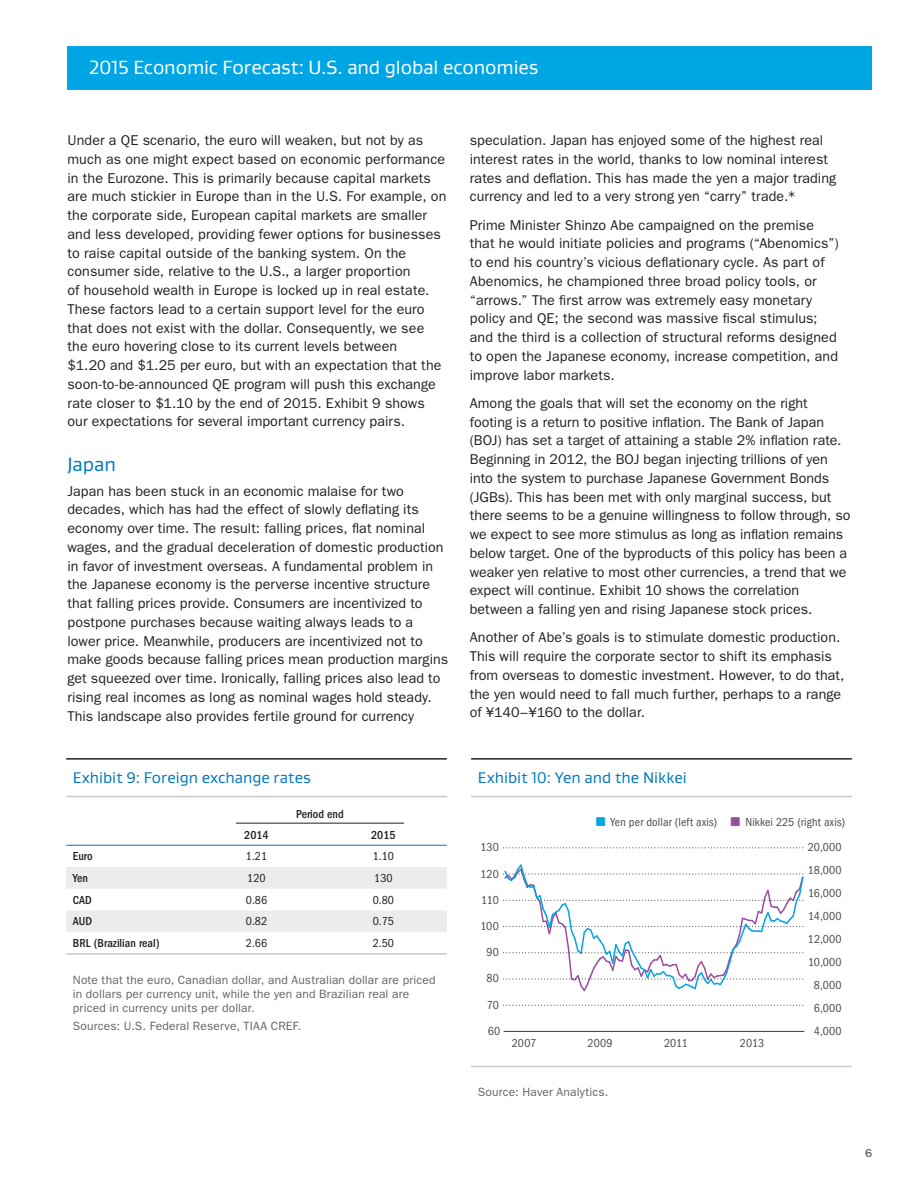
<style>
.page{position:relative;width:918px;height:1188px;background:#fff}
.page>*{position:absolute;margin:0;border:0;box-sizing:border-box;transform-origin:0 0}
.t1{font:19.5px "Gustan";letter-spacing:-.005em;color:#fff}
._1E_Head__G_13_16_5{font:19.5px "Gustan";letter-spacing:-.01em;color:#0079c2}
._7A_Table_Head__G_10{font:15.75px "Gustan";color:#0079c2}
._3A_Body__F_9_5_12_5{font:14.25px/18.8px "ITC Franklin Gothic Std";letter-spacing:.005em;color:#231f20}
._8A_Legal_Footnote_F{font:12px/14.2px "ITC Franklin Gothic Std";letter-spacing:.015em;color:#636366}
._7B_Table_Subhead__F{font:condensed 12px "ITC Franklin Gothic Std";letter-spacing:.015em;color:#4b4c4d}
._7B_Table_Subhead_8{font:500 condensed 12px "ITC Franklin Gothic Std";color:#231f20}
._7C_Table_Body__FCon{font:condensed 12px "ITC Franklin Gothic Std";color:#231f20}
._7C_Table_Body__FCon-2{font:500 condensed 12px "ITC Franklin Gothic Std";color:#231f20}
.t2{font:500 12px "ITC Franklin Gothic Std";color:#636366}
</style>
<div class="page">
<div style="left:68px;top:46px;width:804px;height:43px;background:#00a5e3"></div>
<svg style="left:66px;top:867px;width:381px;height:65px"></svg>
<hr style="left:66px;top:953px;width:127px;height:2px;background:#c7c8ca">
<hr style="left:193px;top:953px;width:127px;height:2px;background:#c7c8ca">
<hr style="left:320px;top:953px;width:127px;height:2px;background:#c7c8ca">
<hr style="left:66px;top:758px;width:127px;height:2px;background:#231f20">
<hr style="left:193px;top:758px;width:127px;height:2px;background:#231f20">
<hr style="left:320px;top:758px;width:127px;height:2px;background:#231f20">
<hr style="left:66px;top:796px;width:127px;height:1px;background:#c7c8ca">
<hr style="left:193px;top:796px;width:127px;height:1px;background:#c7c8ca">
<hr style="left:320px;top:796px;width:127px;height:1px;background:#c7c8ca">
<hr style="left:193px;top:845px;width:127px;height:1px;background:#0079c2">
<hr style="left:320px;top:845px;width:127px;height:1px;background:#0079c2">
<hr style="left:66px;top:845px;width:127px;height:1px;background:#0079c2">
<hr style="left:236px;top:823px;width:168px;height:1px;background:#231f20">
<hr style="left:471px;top:758px;width:381px;height:2px;background:#231f20">
<hr style="left:471px;top:1066px;width:381px;height:1px;background:#c7c8ca">
<hr style="left:471px;top:796px;width:381px;height:1px;background:#c7c8ca">
<hr style="left:504px;top:1031px;width:300px;height:1px;background:#4b4c4d">
<svg style="left:504px;top:1005px;width:300px;height:1px"></svg>
<svg style="left:504px;top:847px;width:300px;height:1px"></svg>
<svg style="left:503px;top:864px;width:301px;height:128px"></svg>
<h1 class="t1" style="left:89px;top:55px;width:451px">2015 Economic Forecast: U.S. and global economies</h1>
<p class="_3A_Body__F_9_5_12_5" style="left:68px;top:131px;width:380px">Under a QE scenario, the euro will weaken, but not by as much as one might expect based on economic performance in the Eurozone. This is primarily because capital markets are much stickier in Europe than in the U.S. For example, on the corporate side, European capital markets are smaller and less developed, providing fewer options for businesses to raise capital outside of the banking system. On the consumer side, relative to the U.S., a larger proportion<br>of household wealth in Europe is locked up in real estate.<br>These factors lead to a certain support level for the euro that does not exist with the dollar. Consequently, we see the euro hovering close to its current levels between<br>$1.20 and $1.25 per euro, but with an expectation that the soon-to-be-announced QE program will push this exchange rate closer to $1.10 by the end of 2015. Exhibit 9 shows our expectations for several important currency pairs.</p>
<p class="_1E_Head__G_13_16_5" style="left:68px;top:452px;width:50px">Japan</p>
<p class="_3A_Body__F_9_5_12_5" style="left:68px;top:482px;width:382px">Japan has been stuck in an economic malaise for two decades, which has had the effect of slowly deflating its economy over time. The result: falling prices, flat nominal wages, and the gradual deceleration of domestic production in favor of investment overseas. A fundamental problem in the Japanese economy is the perverse incentive structure that falling prices provide. Consumers are incentivized to postpone purchases because waiting always leads to a lower price. Meanwhile, producers are incentivized not to make goods because falling prices mean production margins get squeezed over time. Ironically, falling prices also lead to rising real incomes as long as nominal wages hold steady.<br>This landscape also provides fertile ground for currency</p>
<p class="_7A_Table_Head__G_10" style="left:73px;top:767px;width:240px">Exhibit 9: Foreign exchange rates</p>
<p class="_7B_Table_Subhead_8" style="left:296px;top:807px;width:49px">Period end</p>
<p class="_7B_Table_Subhead_8" style="left:244px;top:828px;width:26px">2014</p>
<p class="_7B_Table_Subhead_8" style="left:371px;top:828px;width:26px">2015</p>
<p class="_7C_Table_Body__FCon-2" style="left:73px;top:849px;width:21px">Euro</p>
<p class="_7C_Table_Body__FCon" style="left:246px;top:850px;width:23px">1.21</p>
<p class="_7C_Table_Body__FCon" style="left:373px;top:850px;width:23px">1.10</p>
<p class="_7C_Table_Body__FCon-2" style="left:73px;top:871px;width:17px">Yen</p>
<p class="_7C_Table_Body__FCon" style="left:247px;top:871px;width:20px">120</p>
<p class="_7C_Table_Body__FCon" style="left:374px;top:871px;width:20px">130</p>
<p class="_7C_Table_Body__FCon-2" style="left:73px;top:893px;width:21px">CAD</p>
<p class="_7C_Table_Body__FCon" style="left:246px;top:893px;width:23px">0.86</p>
<p class="_7C_Table_Body__FCon" style="left:373px;top:893px;width:23px">0.80</p>
<p class="_7B_Table_Subhead_8" style="left:73px;top:915px;width:21px">AUD</p>
<p class="_7C_Table_Body__FCon" style="left:246px;top:915px;width:23px">0.82</p>
<p class="_7C_Table_Body__FCon" style="left:373px;top:915px;width:23px">0.75</p>
<p class="_7B_Table_Subhead_8" style="left:73px;top:936px;width:88px">BRL (Brazilian real)</p>
<p class="_7C_Table_Body__FCon" style="left:246px;top:936px;width:23px">2.66</p>
<p class="_7C_Table_Body__FCon" style="left:373px;top:936px;width:23px">2.50</p>
<p class="_8A_Legal_Footnote_F" style="left:73px;top:973px;width:364px">Note that the euro, Canadian dollar, and Australian dollar are priced in dollars per currency unit, while the yen and Brazilian real are priced in currency units per dollar.</p>
<p class="_8A_Legal_Footnote_F" style="left:73px;top:1019px;width:230px">Sources: U.S. Federal Reserve, TIAA CREF.</p>
<p class="_3A_Body__F_9_5_12_5" style="left:470px;top:131px;width:368px">speculation. Japan has enjoyed some of the highest real interest rates in the world, thanks to low nominal interest rates and deflation. This has made the yen a major trading currency and led to a very strong yen “carry” trade.*</p>
<p class="_3A_Body__F_9_5_12_5" style="left:470px;top:216px;width:371px">Prime Minister Shinzo Abe campaigned on the premise that he would initiate policies and programs (“Abenomics”) to end his country’s vicious deflationary cycle. As part of Abenomics, he championed three broad policy tools, or “arrows.” The first arrow was extremely easy monetary policy and QE; the second was massive fiscal stimulus; and the third is a collection of structural reforms designed to open the Japanese economy, increase competition, and improve labor markets.</p>
<p class="_3A_Body__F_9_5_12_5" style="left:470px;top:394px;width:382px">Among the goals that will set the economy on the right footing is a return to positive inflation. The Bank of Japan (BOJ) has set a target of attaining a stable 2% inflation rate.<br>Beginning in 2012, the BOJ began injecting trillions of yen into the system to purchase Japanese Government Bonds (JGBs). This has been met with only marginal success, but there seems to be a genuine willingness to follow through, so we expect to see more stimulus as long as inflation remains below target. One of the byproducts of this policy has been a weaker yen relative to most other currencies, a trend that we expect will continue. Exhibit 10 shows the correlation between a falling yen and rising Japanese stock prices.</p>
<p class="_3A_Body__F_9_5_12_5" style="left:470px;top:628px;width:376px">Another of Abe’s goals is to stimulate domestic production.<br>This will require the corporate sector to shift its emphasis from overseas to domestic investment. However, to do that, the yen would need to fall much further, perhaps to a range of ¥140–¥160 to the dollar.</p>
<p class="_7A_Table_Head__G_10" style="left:478px;top:767px;width:210px">Exhibit 10: Yen and the Nikkei</p>
<p class="_7B_Table_Subhead__F" style="left:610px;top:815px;width:108px">Yen per dollar (left axis)</p>
<p class="_7B_Table_Subhead__F" style="left:745px;top:815px;width:101px">Nikkei 225 (right axis)</p>
<p class="_7B_Table_Subhead__F" style="left:480px;top:841px;width:20px">130</p>
<p class="_7B_Table_Subhead__F" style="left:480px;top:867px;width:20px">120</p>
<p class="_7B_Table_Subhead__F" style="left:481px;top:893px;width:19px">110</p>
<p class="_7B_Table_Subhead__F" style="left:481px;top:919px;width:20px">100</p>
<p class="_7B_Table_Subhead__F" style="left:486px;top:946px;width:14px">90</p>
<p class="_7B_Table_Subhead__F" style="left:486px;top:972px;width:14px">80</p>
<p class="_7B_Table_Subhead__F" style="left:487px;top:998px;width:14px">70</p>
<p class="_7B_Table_Subhead__F" style="left:488px;top:1024px;width:14px">60</p>
<p class="_7B_Table_Subhead__F" style="left:512px;top:1037px;width:26px">2007</p>
<p class="_7B_Table_Subhead__F" style="left:588px;top:1037px;width:27px">2009</p>
<p class="_7B_Table_Subhead__F" style="left:664px;top:1037px;width:25px">2011</p>
<p class="_7B_Table_Subhead__F" style="left:740px;top:1037px;width:26px">2013</p>
<p class="_8A_Legal_Footnote_F" style="left:478px;top:1085px;width:132px">Source: Haver Analytics.</p>
<p class="_7B_Table_Subhead__F" style="left:808px;top:841px;width:35px">20,000</p>
<p class="_7B_Table_Subhead__F" style="left:808px;top:864px;width:35px">18,000</p>
<p class="_7B_Table_Subhead__F" style="left:808px;top:887px;width:35px">16,000</p>
<p class="_7B_Table_Subhead__F" style="left:808px;top:909px;width:35px">14,000</p>
<p class="_7B_Table_Subhead__F" style="left:808px;top:932px;width:35px">12,000</p>
<p class="_7B_Table_Subhead__F" style="left:808px;top:955px;width:35px">10,000</p>
<p class="_7B_Table_Subhead__F" style="left:814px;top:978px;width:29px">8,000</p>
<p class="_7B_Table_Subhead__F" style="left:814px;top:1001px;width:29px">6,000</p>
<p class="_7B_Table_Subhead__F" style="left:814px;top:1024px;width:29px">4,000</p>
<p class="t2" style="left:865px;top:1146px;width:9px">6</p>
</div>
